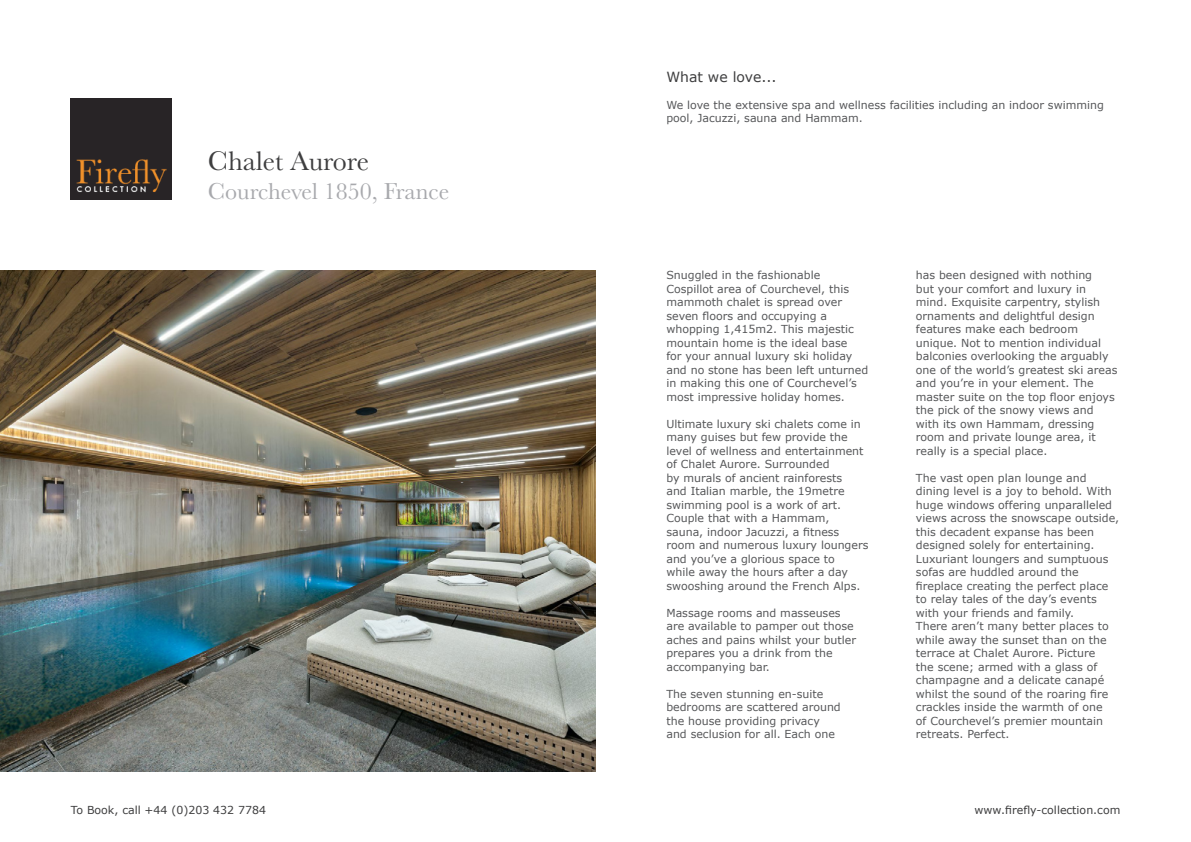
<style>
.page{position:relative;width:1191px;height:842px;background:#fff}
.page>*{position:absolute;margin:0;border:0;box-sizing:border-box;transform-origin:0 0}
.t1{font:28px "Baskerville";color:#3e3e3f}
.t2{font:24px "Baskerville";color:#a8a9ad}
.t3{font:14px "Verdana";color:#3e3e3f}
.t4{font:11px/13.5px "Verdana";color:#57585a}
.t5{font:11px "Verdana";color:#3e3e3f}
</style>
<div class="page">
<img style="left:71px;top:99px;width:101px;height:101px">
<img style="left:0;top:271px;width:595px;height:500px">
<p class="t1" style="left:208px;top:143px;width:163px">Chalet Aurore</p>
<p class="t2" style="left:208px;top:176px;width:243px">Courchevel 1850, France</p>
<p class="t5" style="left:71px;top:802px;width:197px">To Book, call +44 (0)203 432 7784</p>
<p class="t3" style="left:666px;top:68px;width:112px">What we love...</p>
<p class="t4" style="left:666px;top:98px;width:439px">We love the extensive spa and wellness facilities including an indoor swimming pool, Jacuzzi, sauna and Hammam.</p>
<p class="t4" style="left:666px;top:269px;width:203px">Snuggled in the fashionable<br>Cospillot area of Courchevel, this mammoth chalet is spread over seven floors and occupying a whopping 1,415m2. This majestic mountain home is the ideal base<br>for your annual luxury ski holiday and no stone has been left unturned in making this one of Courchevel’s most impressive holiday homes.</p>
<p class="t4" style="left:666px;top:417px;width:204px">Ultimate luxury ski chalets come in many guises but few provide the level of wellness and entertainment of Chalet Aurore. Surrounded<br>by murals of ancient rainforests<br>and Italian marble, the 19metre swimming pool is a work of art.<br>Couple that with a Hammam, sauna, indoor Jacuzzi, a fitness room and numerous luxury loungers and you’ve a glorious space to<br>while away the hours after a day swooshing around the French Alps.</p>
<p class="t4" style="left:666px;top:606px;width:191px">Massage rooms and masseuses are available to pamper out those aches and pains whilst your butler prepares you a drink from the accompanying bar.</p>
<p class="t4" style="left:666px;top:687px;width:176px">The seven stunning en-suite bedrooms are scattered around the house providing privacy and seclusion for all. Each one</p>
<p class="t4" style="left:916px;top:269px;width:203px">has been designed with nothing<br>but your comfort and luxury in mind. Exquisite carpentry, stylish ornaments and delightful design features make each bedroom unique. Not to mention individual balconies overlooking the arguably one of the world’s greatest ski areas and you’re in your element. The master suite on the top floor enjoys the pick of the snowy views and with its own Hammam, dressing room and private lounge area, it really is a special place.</p>
<p class="t4" style="left:916px;top:471px;width:205px">The vast open plan lounge and dining level is a joy to behold. With huge windows offering unparalleled views across the snowscape outside, this decadent expanse has been designed solely for entertaining.<br>Luxuriant loungers and sumptuous sofas are huddled around the fireplace creating the perfect place to relay tales of the day’s events with your friends and family.<br>There aren’t many better places to while away the sunset than on the terrace at Chalet Aurore. Picture<br>the scene; armed with a glass of champagne and a delicate canapé whilst the sound of the roaring fire crackles inside the warmth of one<br>of Courchevel’s premier mountain retreats. Perfect.</p>
<p class="t5" style="left:974px;top:802px;width:147px">www.firefly-collection.com</p>
</div>
